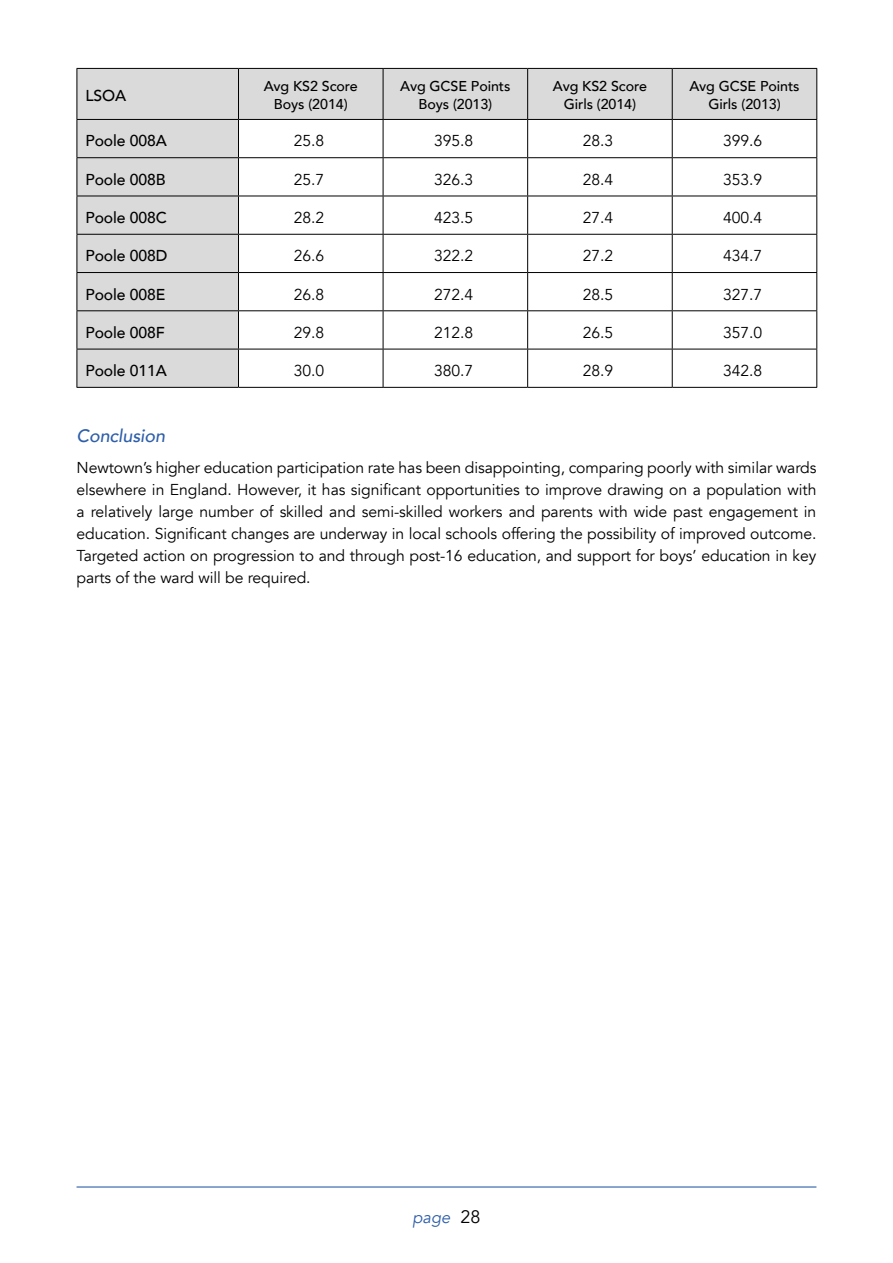
<style>
.page{position:relative;width:893px;height:1263px;background:#fff}
.page>*{position:absolute;margin:0;border:0;box-sizing:border-box;transform-origin:0 0}
.t1{font:italic 500 18px "Avenir";letter-spacing:-.005em;color:#2e5faa}
.t2{font:italic 16.5px "Avenir";color:#2e5faa}
.t3{font:15.75px/22.2px "Avenir";letter-spacing:-.005em;color:#000;text-align:justify}
.t4{font:500 15.75px "Avenir";letter-spacing:-.005em;color:#000}
.t5{font:500 14.25px/18px "Avenir";letter-spacing:-.005em;color:#000;text-align:center}
.s1{font-style:normal;font-size:18px;color:#000}
</style>
<div class="page">
<div style="left:78px;top:69px;width:738px;height:318px;background:#dadada"></div>
<svg style="left:239px;top:120px;width:577px;height:37px"></svg>
<svg style="left:239px;top:158px;width:577px;height:114px"></svg>
<svg style="left:239px;top:273px;width:577px;height:114px"></svg>
<hr style="left:77px;top:68px;width:161px;height:1px;background:#000">
<hr style="left:238px;top:68px;width:145px;height:1px;background:#000">
<hr style="left:383px;top:68px;width:145px;height:1px;background:#000">
<hr style="left:528px;top:68px;width:144px;height:1px;background:#000">
<hr style="left:672px;top:68px;width:145px;height:1px;background:#000">
<hr style="left:77px;top:120px;width:1px;height:37px;background:#000">
<hr style="left:238px;top:120px;width:1px;height:37px;background:#000">
<hr style="left:383px;top:120px;width:1px;height:37px;background:#000">
<hr style="left:527px;top:120px;width:1px;height:37px;background:#000">
<hr style="left:672px;top:120px;width:1px;height:37px;background:#000">
<hr style="left:816px;top:120px;width:1px;height:37px;background:#000">
<hr style="left:77px;top:158px;width:1px;height:38px;background:#000">
<hr style="left:238px;top:157px;width:145px;height:1px;background:#000">
<hr style="left:238px;top:158px;width:1px;height:38px;background:#000">
<hr style="left:383px;top:157px;width:145px;height:1px;background:#000">
<hr style="left:383px;top:158px;width:1px;height:38px;background:#000">
<hr style="left:528px;top:157px;width:144px;height:1px;background:#000">
<hr style="left:527px;top:158px;width:1px;height:38px;background:#000">
<hr style="left:672px;top:157px;width:145px;height:1px;background:#000">
<hr style="left:672px;top:158px;width:1px;height:38px;background:#000">
<hr style="left:816px;top:158px;width:1px;height:38px;background:#000">
<hr style="left:77px;top:196px;width:1px;height:38px;background:#000">
<hr style="left:238px;top:196px;width:145px;height:1px;background:#000">
<hr style="left:238px;top:196px;width:1px;height:38px;background:#000">
<hr style="left:383px;top:196px;width:145px;height:1px;background:#000">
<hr style="left:383px;top:196px;width:1px;height:38px;background:#000">
<hr style="left:528px;top:196px;width:144px;height:1px;background:#000">
<hr style="left:527px;top:196px;width:1px;height:38px;background:#000">
<hr style="left:672px;top:196px;width:145px;height:1px;background:#000">
<hr style="left:672px;top:196px;width:1px;height:38px;background:#000">
<hr style="left:816px;top:196px;width:1px;height:38px;background:#000">
<hr style="left:77px;top:235px;width:1px;height:37px;background:#000">
<hr style="left:238px;top:234px;width:145px;height:1px;background:#000">
<hr style="left:238px;top:235px;width:1px;height:37px;background:#000">
<hr style="left:383px;top:234px;width:145px;height:1px;background:#000">
<hr style="left:383px;top:235px;width:1px;height:37px;background:#000">
<hr style="left:528px;top:234px;width:144px;height:1px;background:#000">
<hr style="left:527px;top:235px;width:1px;height:37px;background:#000">
<hr style="left:672px;top:234px;width:145px;height:1px;background:#000">
<hr style="left:672px;top:235px;width:1px;height:37px;background:#000">
<hr style="left:816px;top:235px;width:1px;height:37px;background:#000">
<hr style="left:77px;top:273px;width:1px;height:37px;background:#000">
<hr style="left:238px;top:272px;width:145px;height:1px;background:#000">
<hr style="left:238px;top:273px;width:1px;height:37px;background:#000">
<hr style="left:383px;top:272px;width:145px;height:1px;background:#000">
<hr style="left:383px;top:273px;width:1px;height:37px;background:#000">
<hr style="left:528px;top:272px;width:144px;height:1px;background:#000">
<hr style="left:527px;top:273px;width:1px;height:37px;background:#000">
<hr style="left:672px;top:272px;width:145px;height:1px;background:#000">
<hr style="left:672px;top:273px;width:1px;height:37px;background:#000">
<hr style="left:816px;top:273px;width:1px;height:37px;background:#000">
<hr style="left:77px;top:311px;width:1px;height:38px;background:#000">
<hr style="left:238px;top:310px;width:145px;height:1px;background:#000">
<hr style="left:238px;top:311px;width:1px;height:38px;background:#000">
<hr style="left:383px;top:310px;width:145px;height:1px;background:#000">
<hr style="left:383px;top:311px;width:1px;height:38px;background:#000">
<hr style="left:528px;top:310px;width:144px;height:1px;background:#000">
<hr style="left:527px;top:311px;width:1px;height:38px;background:#000">
<hr style="left:672px;top:310px;width:145px;height:1px;background:#000">
<hr style="left:672px;top:311px;width:1px;height:38px;background:#000">
<hr style="left:816px;top:311px;width:1px;height:38px;background:#000">
<hr style="left:77px;top:349px;width:1px;height:38px;background:#000">
<hr style="left:238px;top:349px;width:145px;height:1px;background:#000">
<hr style="left:238px;top:349px;width:1px;height:38px;background:#000">
<hr style="left:383px;top:349px;width:145px;height:1px;background:#000">
<hr style="left:383px;top:349px;width:1px;height:38px;background:#000">
<hr style="left:528px;top:349px;width:144px;height:1px;background:#000">
<hr style="left:527px;top:349px;width:1px;height:38px;background:#000">
<hr style="left:672px;top:349px;width:145px;height:1px;background:#000">
<hr style="left:672px;top:349px;width:1px;height:38px;background:#000">
<hr style="left:816px;top:349px;width:1px;height:38px;background:#000">
<hr style="left:238px;top:387px;width:145px;height:1px;background:#000">
<hr style="left:383px;top:387px;width:145px;height:1px;background:#000">
<hr style="left:528px;top:387px;width:144px;height:1px;background:#000">
<hr style="left:672px;top:387px;width:145px;height:1px;background:#000">
<hr style="left:77px;top:69px;width:1px;height:50px;background:#000">
<hr style="left:238px;top:69px;width:1px;height:50px;background:#000">
<hr style="left:383px;top:69px;width:1px;height:50px;background:#000">
<hr style="left:527px;top:69px;width:1px;height:50px;background:#000">
<hr style="left:672px;top:69px;width:1px;height:50px;background:#000">
<hr style="left:816px;top:69px;width:1px;height:50px;background:#000">
<hr style="left:77px;top:119px;width:161px;height:1px;background:#000">
<hr style="left:238px;top:119px;width:145px;height:1px;background:#000">
<hr style="left:383px;top:119px;width:145px;height:1px;background:#000">
<hr style="left:528px;top:119px;width:144px;height:1px;background:#000">
<hr style="left:672px;top:119px;width:145px;height:1px;background:#000">
<hr style="left:77px;top:157px;width:161px;height:1px;background:#000">
<hr style="left:77px;top:196px;width:161px;height:1px;background:#000">
<hr style="left:77px;top:234px;width:161px;height:1px;background:#000">
<hr style="left:77px;top:272px;width:161px;height:1px;background:#000">
<hr style="left:77px;top:310px;width:161px;height:1px;background:#000">
<hr style="left:77px;top:349px;width:161px;height:1px;background:#000">
<hr style="left:77px;top:387px;width:161px;height:1px;background:#000">
<hr style="left:77px;top:1186px;width:739px;height:1px;background:#2e5faa">
<p class="t4" style="left:85px;top:81px;width:42px">LSOA</p>
<p class="t5" style="left:264px;top:76px;width:95px">Avg KS2 Score<br>Boys (2014)</p>
<p class="t5" style="left:400px;top:76px;width:112px">Avg GCSE Points<br>Boys (2013)</p>
<p class="t5" style="left:553px;top:76px;width:95px">Avg KS2 Score<br>Girls (2014)</p>
<p class="t5" style="left:689px;top:76px;width:112px">Avg GCSE Points<br>Girls (2013)</p>
<p class="t4" style="left:85px;top:127px;width:83px">Poole 008A</p>
<p class="t3" style="left:294px;top:130px;width:32px">25.8</p>
<p class="t3" style="left:434px;top:130px;width:41px">395.8</p>
<p class="t3" style="left:583px;top:130px;width:32px">28.3</p>
<p class="t3" style="left:723px;top:130px;width:41px">399.6</p>
<p class="t4" style="left:85px;top:166px;width:82px">Poole 008B</p>
<p class="t3" style="left:294px;top:168px;width:32px">25.7</p>
<p class="t3" style="left:434px;top:168px;width:41px">326.3</p>
<p class="t3" style="left:583px;top:168px;width:32px">28.4</p>
<p class="t3" style="left:723px;top:168px;width:41px">353.9</p>
<p class="t4" style="left:85px;top:204px;width:83px">Poole 008C</p>
<p class="t3" style="left:294px;top:207px;width:32px">28.2</p>
<p class="t3" style="left:434px;top:207px;width:41px">423.5</p>
<p class="t3" style="left:583px;top:207px;width:32px">27.4</p>
<p class="t3" style="left:723px;top:207px;width:41px">400.4</p>
<p class="t4" style="left:85px;top:242px;width:84px">Poole 008D</p>
<p class="t3" style="left:294px;top:245px;width:32px">26.6</p>
<p class="t3" style="left:434px;top:245px;width:41px">322.2</p>
<p class="t3" style="left:583px;top:245px;width:32px">27.2</p>
<p class="t3" style="left:723px;top:245px;width:41px">434.7</p>
<p class="t4" style="left:85px;top:280px;width:82px">Poole 008E</p>
<p class="t3" style="left:294px;top:283px;width:32px">26.8</p>
<p class="t3" style="left:434px;top:283px;width:41px">272.4</p>
<p class="t3" style="left:583px;top:283px;width:32px">28.5</p>
<p class="t3" style="left:723px;top:283px;width:41px">327.7</p>
<p class="t4" style="left:85px;top:319px;width:81px">Poole 008F</p>
<p class="t3" style="left:294px;top:322px;width:32px">29.8</p>
<p class="t3" style="left:434px;top:322px;width:41px">212.8</p>
<p class="t3" style="left:583px;top:322px;width:32px">26.5</p>
<p class="t3" style="left:723px;top:322px;width:41px">357.0</p>
<p class="t4" style="left:85px;top:357px;width:83px">Poole 011A</p>
<p class="t3" style="left:294px;top:360px;width:32px">30.0</p>
<p class="t3" style="left:434px;top:360px;width:41px">380.7</p>
<p class="t3" style="left:583px;top:360px;width:32px">28.9</p>
<p class="t3" style="left:723px;top:360px;width:41px">342.8</p>
<p class="t1" style="left:77px;top:425px;width:90px">Conclusion</p>
<p class="t3" style="left:77px;top:456px;width:741px">Newtown’s higher education participation rate has been disappointing, comparing poorly with similar wards elsewhere in England. However, it has significant opportunities to improve drawing on a population with a relatively large number of skilled and semi-skilled workers and parents with wide past engagement in education. Significant changes are underway in local schools offering the possibility of improved outcome.<br>Targeted action on progression to and through post-16 education, and support for boys’ education in key parts of the ward will be required.</p>
<p class="t2" style="left:412px;top:1207px;width:69px">page <span class="s1">28</span></p>
</div>
